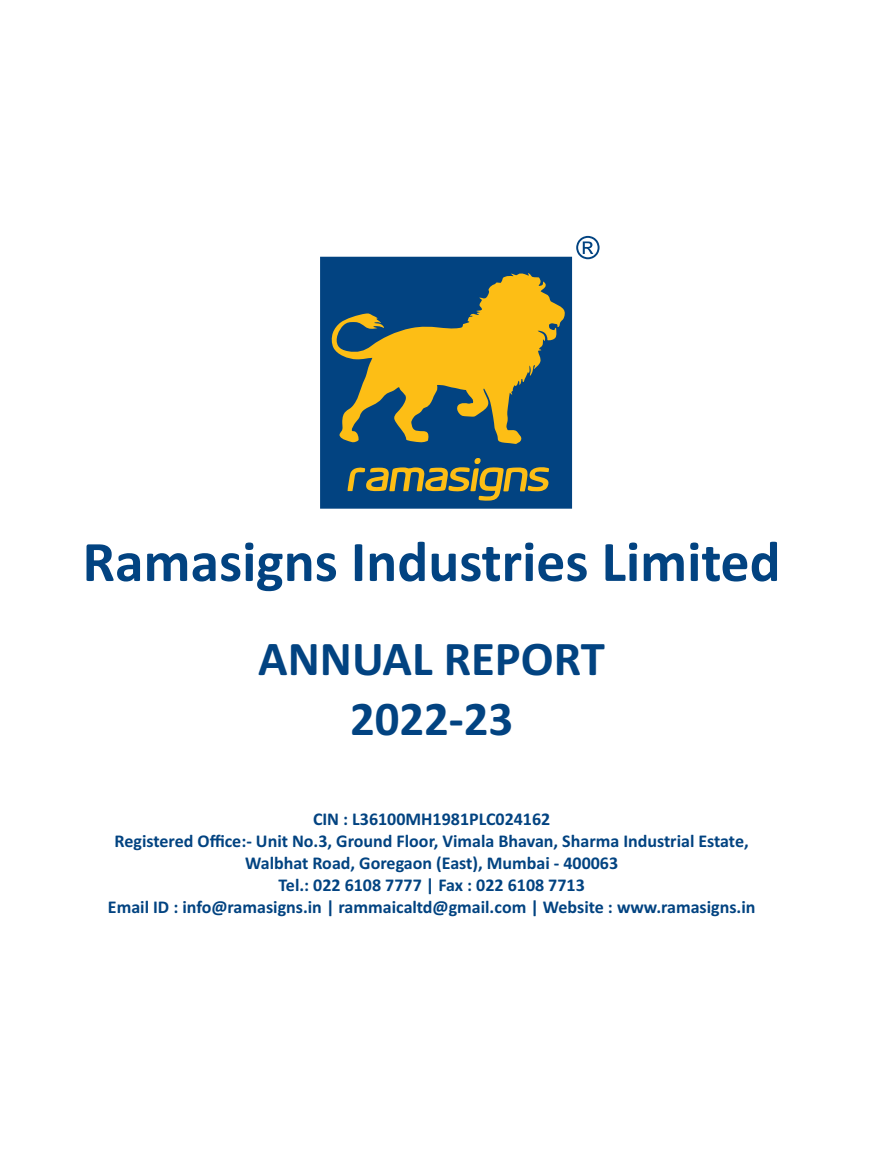
<style>
.page{position:relative;width:891px;height:1161px;background:#fff}
.page>*{position:absolute;margin:0;border:0;box-sizing:border-box;transform-origin:0 0}
.t1{font:700 57.75px "Calibri";color:#024381}
.t2{font:700 48.75px/59.6px "Calibri";color:#024381;text-align:center}
.t3{font:700 18px/22px "Calibri";color:#024381;text-align:center}
</style>
<div class="page">
<svg style="left:576px;top:236px;width:24px;height:23px"></svg>
<div style="left:320px;top:257px;width:252px;height:252px;background:#024381"></div>
<svg style="left:331px;top:273px;width:234px;height:228px"></svg>
<h1 class="t1" style="left:83px;top:540px;width:700px">Ramasigns Industries Limited</h1>
<h2 class="t2" style="left:258px;top:632px;width:348px">ANNUAL REPORT<br>2022-23</h2>
<p class="t3" style="left:108px;top:810px;width:649px">CIN : L36100MH1981PLC024162<br>Registered Office:- Unit No.3, Ground Floor, Vimala Bhavan, Sharma Industrial Estate, Walbhat Road, Goregaon (East), Mumbai - 400063<br>Tel.: 022 6108 7777 | Fax : 022 6108 7713<br>Email ID : info@ramasigns.in | rammaicaltd@gmail.com | Website : www.ramasigns.in</p>
</div>
